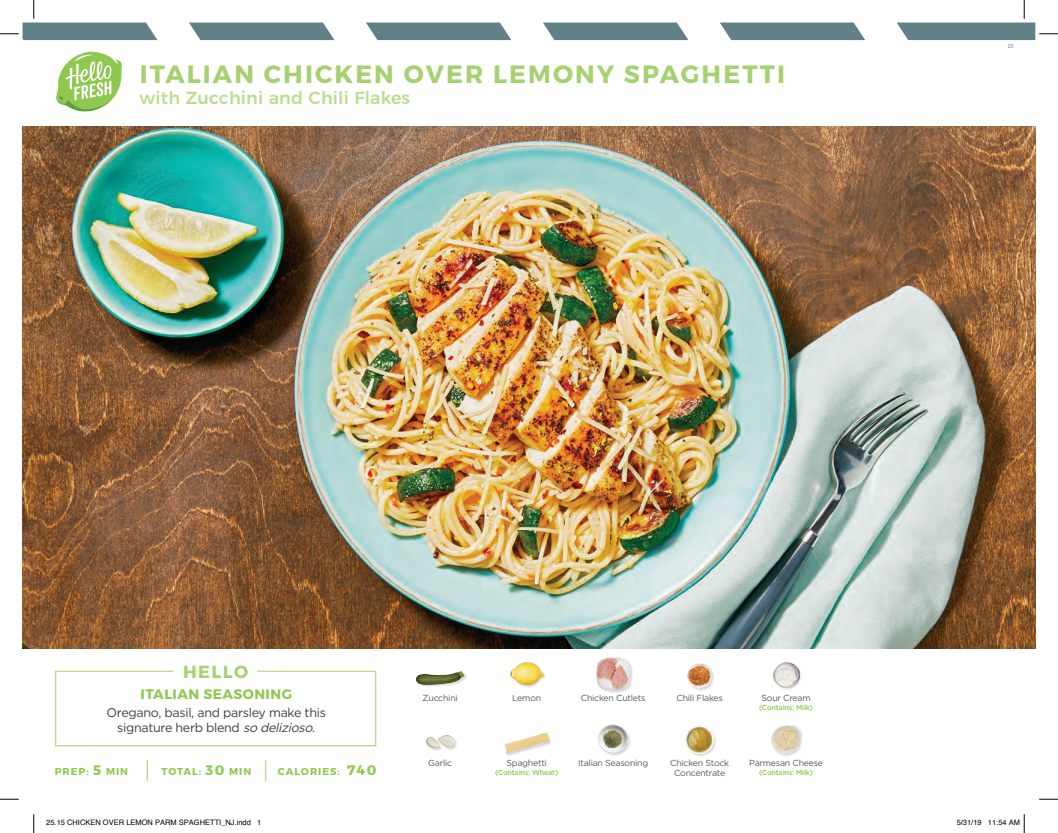
<style>
.page{position:relative;width:1058px;height:833px;background:#fff}
.page>*{position:absolute;margin:0;border:0;box-sizing:border-box;transform-origin:0 0}
.t1{font:700 25px "Montserrat";letter-spacing:.085em;color:#a6d170}
.t2{font:500 17.5px "Montserrat";letter-spacing:.01em;color:#bedb8e}
.t3{font:700 17.5px "Montserrat";letter-spacing:.085em;color:#a6d170}
.t4{font:700 13.75px "Montserrat";letter-spacing:.035em;color:#8fc84e}
.t5{font:12.5px/15px "Gotham";letter-spacing:-.025em;color:#3e3e3f;text-align:center}
.t6{font:700 10px "Montserrat";letter-spacing:.1em;color:#8fc84e}
.t7{font:8.75px/10px "Gotham";letter-spacing:-.025em;color:#57585a;text-align:center}
.t8{font:7.5px "Helvetica";color:#000}
.t9{font:500 7.25px "Gotham";letter-spacing:-.025em;color:#8fc84e}
.t10{font:6.25px "Source Sans Pro";color:#618186}
.s1{font-style:italic}
.s2{font-size:13.75px}
</style>
<div class="page">
<svg style="left:189px;top:23px;width:145px;height:17px;background:#6c8a8f"></svg>
<svg style="left:366px;top:23px;width:145px;height:17px;background:#6c8a8f"></svg>
<svg style="left:543px;top:23px;width:145px;height:17px;background:#6c8a8f"></svg>
<svg style="left:720px;top:23px;width:145px;height:17px;background:#6c8a8f"></svg>
<svg style="left:54px;top:670px;width:323px;height:77px"></svg>
<hr style="left:146px;top:760px;width:2px;height:20px;background:#bedb8e">
<svg style="left:265px;top:760px;width:1px;height:20px"></svg>
<svg style="left:56px;top:51px;width:66px;height:61px"></svg>
<img style="left:23px;top:127px;width:1012px;height:521px">
<div style="left:426px;top:734px;width:31px;height:17px;background:#231f20;opacity:.2"></div>
<img style="left:426px;top:735px;width:28px;height:12px">
<div style="left:416px;top:671px;width:51px;height:16px;background:#231f20;opacity:.2"></div>
<img style="left:416px;top:671px;width:48px;height:13px">
<div style="left:598px;top:724px;width:33px;height:32px;background:#231f20;opacity:.2"></div>
<img style="left:599px;top:724px;width:28px;height:28px">
<div style="left:596px;top:657px;width:37px;height:36px;background:#231f20;opacity:.2"></div>
<img style="left:597px;top:657px;width:32px;height:33px">
<div style="left:504px;top:732px;width:48px;height:25px;background:#231f20;opacity:.2"></div>
<img style="left:504px;top:732px;width:46px;height:23px">
<div style="left:510px;top:662px;width:36px;height:26px;background:#231f20;opacity:.2"></div>
<img style="left:510px;top:662px;width:33px;height:23px">
<div style="left:685px;top:725px;width:32px;height:32px;background:#231f20;opacity:.2"></div>
<img style="left:685px;top:726px;width:28px;height:27px">
<div style="left:687px;top:663px;width:28px;height:28px;background:#231f20;opacity:.2"></div>
<img style="left:687px;top:663px;width:25px;height:24px">
<div style="left:771px;top:725px;width:32px;height:32px;background:#231f20;opacity:.2"></div>
<img style="left:771px;top:726px;width:29px;height:27px">
<div style="left:772px;top:661px;width:30px;height:29px;background:#231f20;opacity:.2"></div>
<img style="left:773px;top:662px;width:26px;height:25px">
<svg style="left:0;top:798px;width:19px;height:2px"></svg>
<svg style="left:1039px;top:798px;width:19px;height:2px"></svg>
<svg style="left:0;top:0;width:157px;height:40px"></svg>
<svg style="left:33px;top:814px;width:2px;height:19px"></svg>
<svg style="left:896px;top:0;width:162px;height:40px"></svg>
<svg style="left:1023px;top:814px;width:2px;height:19px"></svg>
<h1 class="t1" style="left:140px;top:59px;width:647px">ITALIAN CHICKEN OVER LEMONY SPAGHETTI</h1>
<h2 class="t2" style="left:140px;top:84px;width:272px">with Zucchini and Chili Flakes</h2>
<p class="t10" style="left:1007px;top:42px;width:8px">15</p>
<h2 class="t3" style="left:183px;top:661px;width:67px">HELLO</h2>
<h3 class="t4" style="left:141px;top:686px;width:153px">ITALIAN SEASONING</h3>
<h3 class="t5" style="left:107px;top:704px;width:221px">Oregano, basil, and parsley make this signature herb blend <span class="s1">so delizioso</span>.</h3>
<p class="t6" style="left:55px;top:765px;width:75px">PREP: <span class="s2">5</span> MIN</p>
<p class="t6" style="left:162px;top:765px;width:91px">TOTAL: <span class="s2">30</span> MIN</p>
<p class="t6" style="left:278px;top:765px;width:100px">CALORIES: <span class="s2">740</span></p>
<p class="t7" style="left:422px;top:693px;width:37px">Zucchini</p>
<p class="t7" style="left:512px;top:693px;width:30px">Lemon</p>
<p class="t7" style="left:581px;top:693px;width:66px">Chicken Cutlets</p>
<p class="t7" style="left:676px;top:693px;width:48px">Chili Flakes</p>
<p class="t7" style="left:761px;top:693px;width:51px">Sour Cream</p>
<p class="t9" style="left:759px;top:702px;width:55px">(Contains: Milk)</p>
<p class="t7" style="left:428px;top:758px;width:26px">Garlic</p>
<p class="t7" style="left:670px;top:758px;width:61px">Chicken Stock<br>Concentrate</p>
<p class="t7" style="left:506px;top:758px;width:42px">Spaghetti</p>
<p class="t7" style="left:578px;top:758px;width:72px">Italian Seasoning</p>
<p class="t7" style="left:749px;top:758px;width:75px">Parmesan Cheese</p>
<p class="t9" style="left:759px;top:768px;width:55px">(Contains: Milk)</p>
<p class="t9" style="left:495px;top:767px;width:64px">(Contains: Wheat)</p>
<p class="t8" style="left:46px;top:817px;width:217px">25.15 CHICKEN OVER LEMON PARM SPAGHETTI_NJ.indd 1</p>
<p class="t8" style="left:956px;top:817px;width:65px">5/31/19 11:54 AM</p>
</div>
